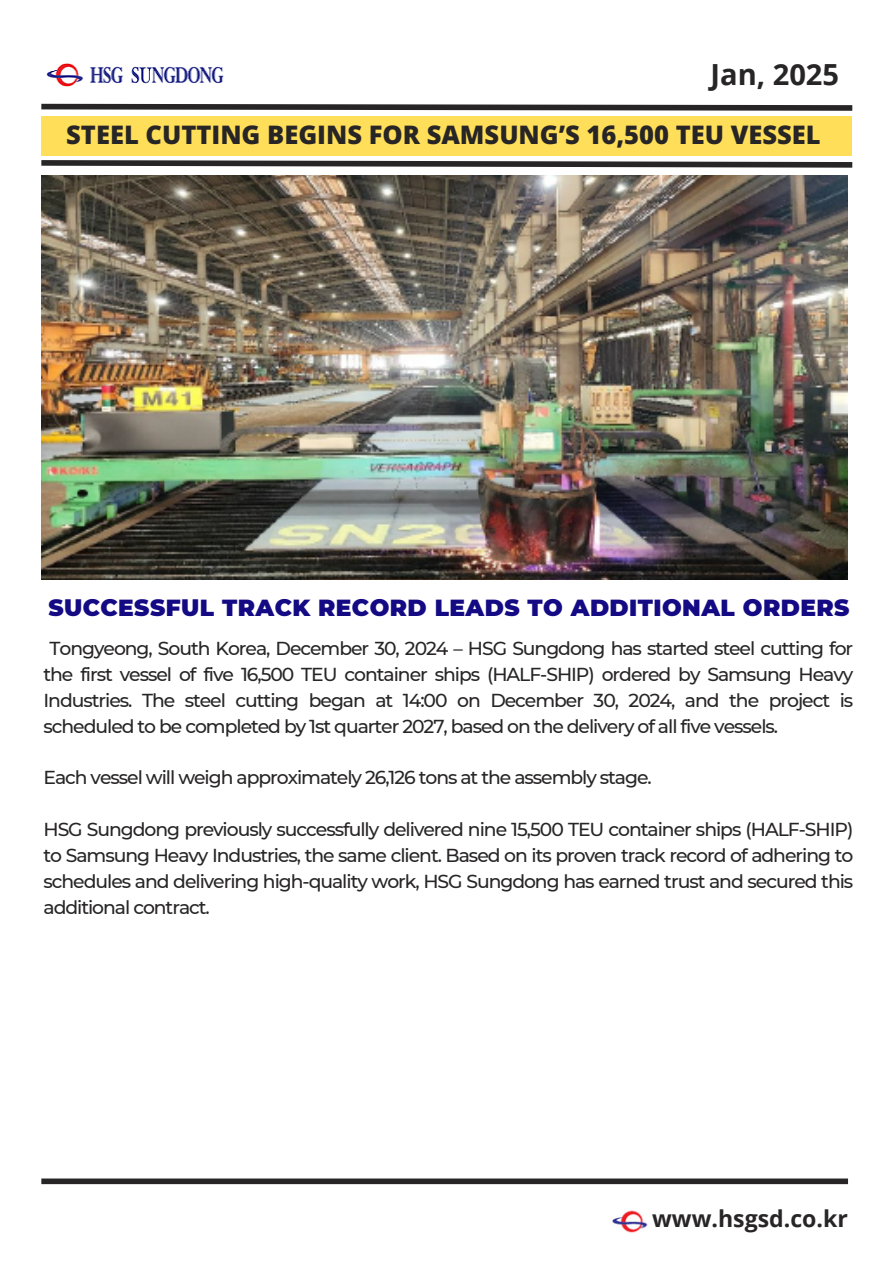
<style>
.page{position:relative;width:894px;height:1264px;background:#fff}
.page>*{position:absolute;margin:0;border:0;box-sizing:border-box;transform-origin:0 0}
.t1{font:700 29.1px "Open Sans";color:#272525}
.t2{font:800 25.5px "Open Sans";color:#272525}
.t3{font:900 23.25px "Montserrat";letter-spacing:.02em;color:#130a84}
.t4{font:700 23.1px "Open Sans";color:#272525}
.t5{font:500 18.75px/25.8px "Montserrat";letter-spacing:-.055em;color:#272525;text-align:justify}
</style>
<div class="page">
<svg style="left:41px;top:103px;width:812px;height:8px"></svg>
<svg style="left:41px;top:160px;width:812px;height:8px"></svg>
<div style="left:41px;top:1178px;width:806px;height:6px;background:#272525"></div>
<img style="left:612px;top:1210px;width:36px;height:23px">
<img style="left:46px;top:63px;width:178px;height:24px">
<div style="left:41px;top:116px;width:811px;height:40px;background:#ffde59"></div>
<img style="left:41px;top:175px;width:806px;height:404px">
<h2 class="t1" style="left:710px;top:54px;width:130px">Jan, 2025</h2>
<p class="t2" style="left:66px;top:116px;width:755px">STEEL CUTTING BEGINS FOR SAMSUNG’S 16,500 TEU VESSEL</p>
<p class="t3" style="left:48px;top:593px;width:802px">SUCCESSFUL TRACK RECORD LEADS TO ADDITIONAL ORDERS</p>
<p class="t5" style="left:43px;top:635px;width:811px;text-indent:6px">Tongyeong, South Korea, December 30, 2024 – HSG Sungdong has started steel cutting for the first vessel of five 16,500 TEU container ships (HALF-SHIP) ordered by Samsung Heavy Industries. The steel cutting began at 14:00 on December 30, 2024, and the project is scheduled to be completed by 1st quarter 2027, based on the delivery of all five vessels.</p>
<p class="t5" style="left:43px;top:764px;width:609px">Each vessel will weigh approximately 26,126 tons at the assembly stage.</p>
<h2 class="t5" style="left:43px;top:816px;width:811px">HSG Sungdong previously successfully delivered nine 15,500 TEU container ships (HALF-SHIP) to Samsung Heavy Industries, the same client. Based on its proven track record of adhering to schedules and delivering high-quality work, HSG Sungdong has earned trust and secured this additional contract.</h2>
<h1 class="t4" style="left:652px;top:1202px;width:197px">www.hsgsd.co.kr</h1>
</div>
